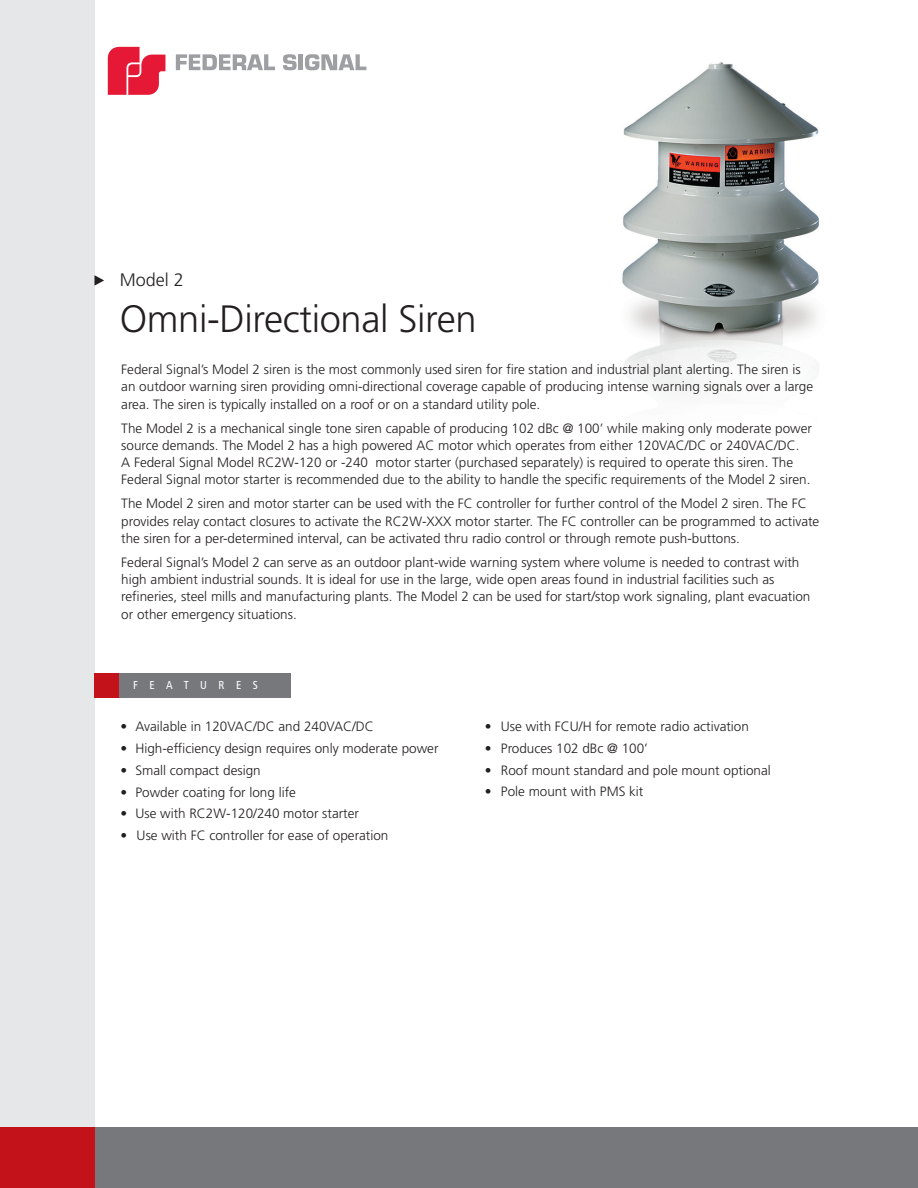
<style>
.page{position:relative;width:918px;height:1188px;background:#fff}
.page>*{position:absolute;margin:0;border:0;box-sizing:border-box;transform-origin:0 0}
.t1{font:300 38.1px "Frutiger LT Std";letter-spacing:-.01em;color:#231f20}
.t2{font:300 18px "Frutiger LT Std";color:#231f20}
.t3{font:300 13.5px/17.2px "Frutiger LT Std";color:#231f20}
.t4{font:condensed 11.55px "Frutiger LT Std";letter-spacing:1em;color:#fff}
</style>
<div class="page">
<div style="left:93px;top:1127px;width:825px;height:61px;background:#76787b"></div>
<div style="left:0;top:0;width:94px;height:1188px;background:#e6e7e9"></div>
<div style="left:0;top:1127px;width:94px;height:61px;background:#c4121a"></div>
<svg style="left:176px;top:54px;width:99px;height:16px"></svg>
<svg style="left:283px;top:54px;width:14px;height:16px"></svg>
<hr style="left:299px;top:54px;width:4px;height:16px;background:#9d9fa2">
<svg style="left:305px;top:54px;width:61px;height:16px"></svg>
<svg style="left:108px;top:47px;width:57px;height:48px"></svg>
<svg style="left:94px;top:275px;width:10px;height:11px"></svg>
<img style="left:622px;top:62px;width:197px;height:333px">
<div style="left:94px;top:673px;width:26px;height:25px;background:#c4121a"></div>
<div style="left:119px;top:673px;width:172px;height:25px;background:#76787b"></div>
<h2 class="t2" style="left:120px;top:270px;width:66px">Model 2</h2>
<h1 class="t1" style="left:120px;top:298px;width:358px">Omni-Directional Siren</h1>
<p class="t3" style="left:121px;top:361px;width:693px">Federal Signal’s Model 2 siren is the most commonly used siren for fire station and industrial plant alerting. The siren is an outdoor warning siren providing omni-directional coverage capable of producing intense warning signals over a large area. The siren is typically installed on a roof or on a standard utility pole.</p>
<p class="t3" style="left:121px;top:420px;width:692px">The Model 2 is a mechanical single tone siren capable of producing 102 dBc @ 100’ while making only moderate power source demands. The Model 2 has a high powered AC motor which operates from either 120VAC/DC or 240VAC/DC.<br>A Federal Signal Model RC2W-120 or -240 motor starter (purchased separately) is required to operate this siren. The Federal Signal motor starter is recommended due to the ability to handle the specific requirements of the Model 2 siren.</p>
<p class="t3" style="left:121px;top:495px;width:700px">The Model 2 siren and motor starter can be used with the FC controller for further control of the Model 2 siren. The FC provides relay contact closures to activate the RC2W-XXX motor starter. The FC controller can be programmed to activate the siren for a per-determined interval, can be activated thru radio control or through remote push-buttons.</p>
<p class="t3" style="left:121px;top:554px;width:691px">Federal Signal’s Model 2 can serve as an outdoor plant-wide warning system where volume is needed to contrast with high ambient industrial sounds. It is ideal for use in the large, wide open areas found in industrial facilities such as refineries, steel mills and manufacturing plants. The Model 2 can be used for start/stop work signaling, plant evacuation or other emergency situations.</p>
<p class="t4" style="left:133px;top:678px;width:126px">FEATURES</p>
<p class="t3" style="left:120px;top:718px;width:255px">• Available in 120VAC/DC and 240VAC/DC</p>
<p class="t3" style="left:120px;top:740px;width:320px">• High-efficiency design requires only moderate power</p>
<p class="t3" style="left:120px;top:762px;width:142px">• Small compact design</p>
<p class="t3" style="left:120px;top:783px;width:177px">• Powder coating for long life</p>
<p class="t3" style="left:120px;top:805px;width:240px">• Use with RC2W-120/240 motor starter</p>
<p class="t3" style="left:120px;top:827px;width:269px">• Use with FC controller for ease of operation</p>
<p class="t3" style="left:485px;top:718px;width:266px">• Use with FCU/H for remote radio activation</p>
<p class="t3" style="left:485px;top:740px;width:165px">• Produces 102 dBc @ 100’</p>
<p class="t3" style="left:485px;top:762px;width:288px">• Roof mount standard and pole mount optional</p>
<p class="t3" style="left:485px;top:783px;width:160px">• Pole mount with PMS kit</p>
</div>
